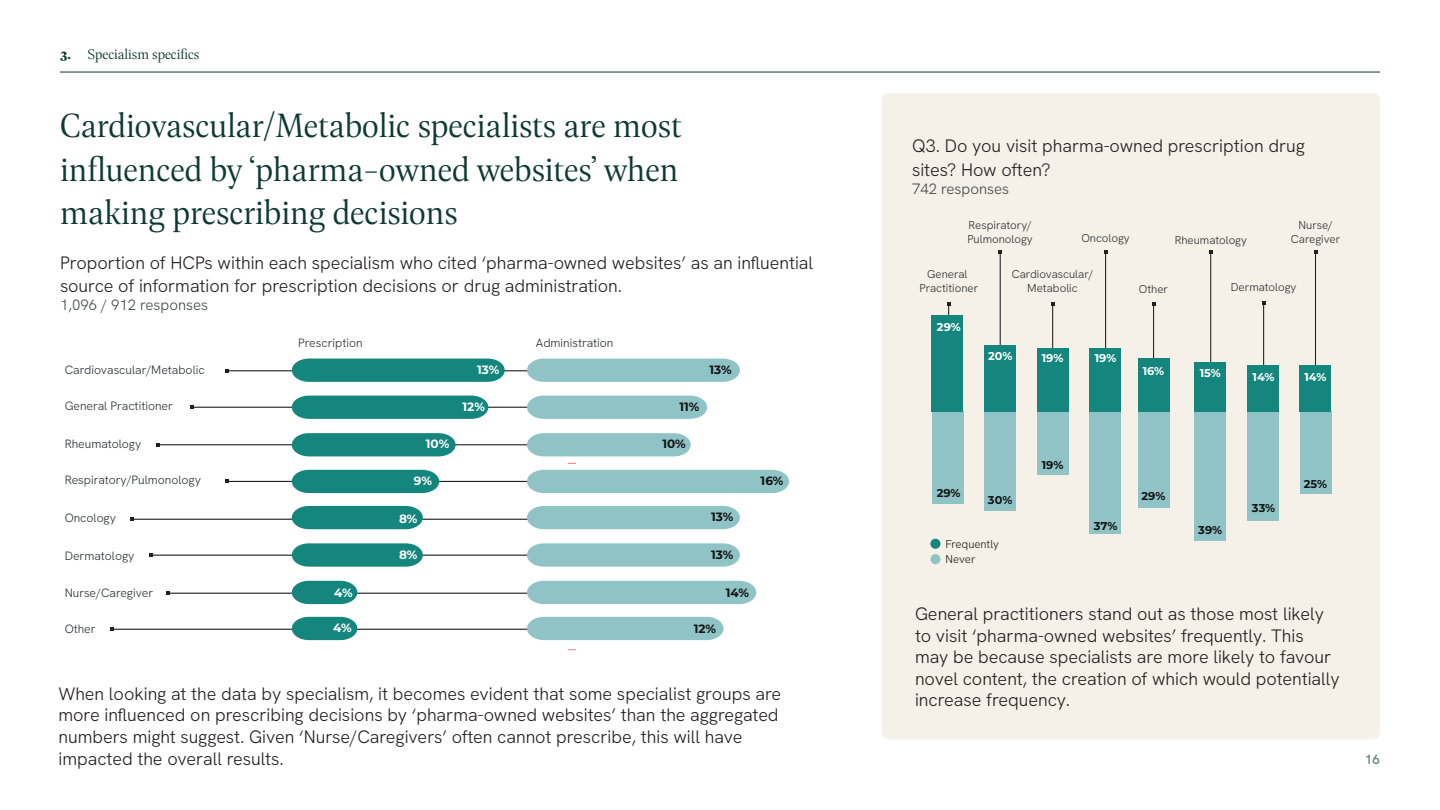
<style>
.page{position:relative;width:1440px;height:810px;background:#fff}
.page>*{position:absolute;margin:0;border:0;box-sizing:border-box;transform-origin:0 0}
.t1{font:300 36px/43.2px "Geller Headline";color:#0e3a35;text-align:justify}
.t2{font:300 18px/21.6px "Hanken Grotesk";color:#231f20}
.t3{font:300 15px "Hanken Grotesk";color:#444749}
.t4{font:300 15px "Geller Headline";color:#0e3a35}
.t5{font:300 12.08px "Hanken Grotesk";color:#2d3134}
.t6{font:700 12.08px "Montserrat";color:#111314}
.t7{font:700 12.08px "Montserrat";color:#fff}
.t8{font:300 11.4px/13.6px "Hanken Grotesk";color:#2d3134;text-align:center}
.t9{font:700 11.4px "Montserrat";color:#fff}
.t10{font:700 11.4px "Montserrat";color:#111314}
.t11{font:300 11.4px/15.4px "Hanken Grotesk";letter-spacing:-.005em;color:#231f20}
.s1{font-weight:700}
</style>
<div class="page">
<hr style="left:60px;top:72px;width:1320px;height:1px;background:#0e3a35">
<div style="left:882px;top:93px;width:498px;height:647px;background:#f5f0e8;border-radius:8px"></div>
<hr style="left:227px;top:370px;width:449px;height:1px;background:#231f20">
<svg style="left:225px;top:369px;width:4px;height:4px"></svg>
<hr style="left:192px;top:407px;width:449px;height:1px;background:#231f20">
<svg style="left:190px;top:405px;width:4px;height:4px"></svg>
<hr style="left:158px;top:444px;width:450px;height:1px;background:#231f20">
<hr style="left:227px;top:481px;width:555px;height:1px;background:#231f20">
<hr style="left:132px;top:519px;width:502px;height:1px;background:#231f20">
<svg style="left:130px;top:517px;width:4px;height:4px"></svg>
<hr style="left:151px;top:555px;width:502px;height:1px;background:#231f20">
<svg style="left:149px;top:553px;width:4px;height:4px"></svg>
<hr style="left:168px;top:593px;width:502px;height:1px;background:#231f20">
<svg style="left:166px;top:591px;width:4px;height:4px"></svg>
<hr style="left:112px;top:629px;width:586px;height:1px;background:#231f20">
<svg style="left:110px;top:627px;width:4px;height:4px"></svg>
<svg style="left:292px;top:359px;width:213px;height:23px;background:#1d8a82"></svg>
<svg style="left:292px;top:396px;width:196px;height:23px;background:#1d8a81"></svg>
<svg style="left:292px;top:433px;width:164px;height:23px;background:#1f8b83"></svg>
<div style="left:292px;top:470px;width:147px;height:23px;background:#14867d"></div>
<div style="left:292px;top:506px;width:131px;height:23px;background:#14867d"></div>
<svg style="left:292px;top:543px;width:131px;height:24px;background:#279087"></svg>
<svg style="left:292px;top:581px;width:65px;height:23px"></svg>
<svg style="left:292px;top:617px;width:65px;height:23px"></svg>
<svg style="left:527px;top:359px;width:213px;height:23px;background:#94c5c7"></svg>
<svg style="left:527px;top:396px;width:180px;height:23px;background:#94c5c7"></svg>
<svg style="left:527px;top:433px;width:164px;height:23px;background:#95c5c7"></svg>
<div style="left:527px;top:470px;width:262px;height:23px;background:#90c3c5"></div>
<div style="left:527px;top:506px;width:213px;height:23px;background:#90c3c5"></div>
<svg style="left:527px;top:543px;width:213px;height:24px;background:#96c6c8"></svg>
<div style="left:527px;top:581px;width:229px;height:23px;background:#90c3c5"></div>
<div style="left:527px;top:617px;width:197px;height:23px;background:#90c3c5"></div>
<hr style="left:948px;top:304px;width:1px;height:58px;background:#231f20">
<hr style="left:1000px;top:252px;width:1px;height:105px;background:#231f20">
<hr style="left:1052px;top:304px;width:1px;height:94px;background:#231f20">
<hr style="left:1153px;top:304px;width:1px;height:94px;background:#231f20">
<hr style="left:1263px;top:303px;width:1px;height:94px;background:#231f20">
<hr style="left:1105px;top:252px;width:1px;height:146px;background:#231f20">
<hr style="left:1210px;top:252px;width:1px;height:146px;background:#231f20">
<hr style="left:1315px;top:252px;width:1px;height:146px;background:#231f20">
<div style="left:1138px;top:411px;width:32px;height:97px;background:#90c3c5"></div>
<div style="left:932px;top:411px;width:31px;height:93px;background:#90c3c5"></div>
<div style="left:932px;top:315px;width:31px;height:97px;background:#14867d"></div>
<div style="left:984px;top:411px;width:32px;height:100px;background:#90c3c5"></div>
<div style="left:984px;top:345px;width:32px;height:67px;background:#14867d"></div>
<div style="left:1037px;top:411px;width:31px;height:64px;background:#90c3c5"></div>
<div style="left:1037px;top:348px;width:31px;height:64px;background:#14867d"></div>
<div style="left:1090px;top:411px;width:31px;height:123px;background:#90c3c5"></div>
<div style="left:1089px;top:348px;width:32px;height:64px;background:#14867d"></div>
<div style="left:1138px;top:358px;width:31px;height:54px;background:#14867d"></div>
<div style="left:1195px;top:411px;width:31px;height:130px;background:#90c3c5"></div>
<div style="left:1195px;top:362px;width:31px;height:50px;background:#14867d"></div>
<div style="left:1247px;top:411px;width:32px;height:110px;background:#90c3c5"></div>
<div style="left:1247px;top:365px;width:32px;height:47px;background:#14867d"></div>
<div style="left:1300px;top:411px;width:31px;height:83px;background:#90c3c5"></div>
<div style="left:1300px;top:365px;width:31px;height:47px;background:#14867d"></div>
<div style="left:930px;top:539px;width:10px;height:10px;background:#14867d;border-radius:50%"></div>
<div style="left:930px;top:554px;width:10px;height:10px;background:#90c3c5;border-radius:50%"></div>
<p class="t4" style="left:60px;top:44px;width:141px"><span class="s1">3.</span> Specialism specifics</p>
<h1 class="t1" style="left:60px;top:103px;width:623px">Cardiovascular/Metabolic specialists are most influenced by ‘pharma-owned websites’ when making prescribing decisions</h1>
<p class="t2" style="left:60px;top:250px;width:755px;line-height:23.4px">Proportion of HCPs within each specialism who cited ‘pharma-owned websites’ as an influential source of information for prescription decisions or drug administration.</p>
<p class="t3" style="left:60px;top:295px;width:150px">1,096 / 912 responses</p>
<p class="t5" style="left:65px;top:362px;width:142px">Cardiovascular/Metabolic</p>
<p class="t5" style="left:65px;top:398px;width:110px">General Practitioner</p>
<p class="t5" style="left:65px;top:436px;width:78px">Rheumatology</p>
<p class="t5" style="left:65px;top:472px;width:138px">Respiratory/Pulmonology</p>
<p class="t5" style="left:65px;top:510px;width:53px">Oncology</p>
<p class="t5" style="left:65px;top:548px;width:71px">Dermatology</p>
<p class="t5" style="left:65px;top:585px;width:90px">Nurse/Caregiver</p>
<p class="t5" style="left:65px;top:621px;width:33px">Other</p>
<p class="t5" style="left:298px;top:335px;width:66px">Prescription</p>
<p class="t5" style="left:536px;top:335px;width:79px">Administration</p>
<p class="t7" style="left:477px;top:361px;width:24px">13%</p>
<p class="t7" style="left:463px;top:398px;width:24px">12%</p>
<p class="t7" style="left:426px;top:435px;width:25px">10%</p>
<p class="t7" style="left:414px;top:472px;width:20px">9%</p>
<p class="t7" style="left:399px;top:510px;width:20px">8%</p>
<p class="t7" style="left:399px;top:546px;width:20px">8%</p>
<p class="t7" style="left:334px;top:584px;width:20px">4%</p>
<p class="t7" style="left:333px;top:619px;width:20px">4%</p>
<p class="t6" style="left:710px;top:361px;width:24px">13%</p>
<p class="t6" style="left:680px;top:398px;width:22px">11%</p>
<p class="t6" style="left:662px;top:435px;width:25px">10%</p>
<p class="t6" style="left:711px;top:508px;width:24px">13%</p>
<p class="t6" style="left:711px;top:546px;width:24px">13%</p>
<p class="t6" style="left:726px;top:584px;width:25px">14%</p>
<p class="t6" style="left:694px;top:620px;width:24px">12%</p>
<p class="t6" style="left:761px;top:472px;width:24px">16%</p>
<p class="t2" style="left:58px;top:682px;width:724px">When looking at the data by specialism, it becomes evident that some specialist groups are more influenced on prescribing decisions by ‘pharma-owned websites’ than the aggregated numbers might suggest. Given ‘Nurse/Caregivers’ often cannot prescribe, this will have impacted the overall results.</p>
<p class="t2" style="left:912px;top:134px;width:394px;line-height:23.4px">Q3. Do you visit pharma-owned prescription drug sites? How often?</p>
<p class="t3" style="left:912px;top:179px;width:99px">742 responses</p>
<p class="t8" style="left:967px;top:218px;width:67px;text-align:left">Respiratory/<br>Pulmonology</p>
<p class="t8" style="left:1081px;top:231px;width:50px">Oncology</p>
<p class="t8" style="left:919px;top:267px;width:60px">General<br>Practitioner</p>
<p class="t8" style="left:1012px;top:267px;width:83px">Cardiovascular/<br>Metabolic</p>
<p class="t8" style="left:1291px;top:218px;width:51px">Nurse/<br>Caregiver</p>
<p class="t8" style="left:1231px;top:280px;width:67px">Dermatology</p>
<p class="t8" style="left:1175px;top:233px;width:74px">Rheumatology</p>
<p class="t8" style="left:1139px;top:282px;width:31px">Other</p>
<p class="t9" style="left:937px;top:318px;width:25px">29%</p>
<p class="t9" style="left:988px;top:348px;width:26px">20%</p>
<p class="t9" style="left:1042px;top:349px;width:23px">19%</p>
<p class="t9" style="left:1095px;top:349px;width:23px">19%</p>
<p class="t9" style="left:1143px;top:363px;width:23px">16%</p>
<p class="t9" style="left:1200px;top:364px;width:23px">15%</p>
<p class="t9" style="left:1253px;top:369px;width:23px">14%</p>
<p class="t9" style="left:1305px;top:369px;width:23px">14%</p>
<p class="t10" style="left:937px;top:485px;width:25px">29%</p>
<p class="t10" style="left:988px;top:492px;width:26px">30%</p>
<p class="t11" style="left:945px;top:536px;width:55px">Frequently<br>Never</p>
<p class="t10" style="left:1042px;top:457px;width:23px">19%</p>
<p class="t10" style="left:1094px;top:517px;width:25px">37%</p>
<p class="t10" style="left:1142px;top:488px;width:25px">29%</p>
<p class="t10" style="left:1198px;top:521px;width:25px">39%</p>
<p class="t10" style="left:1252px;top:500px;width:25px">33%</p>
<p class="t10" style="left:1304px;top:476px;width:25px">25%</p>
<p class="t2" style="left:915px;top:603px;width:426px">General practitioners stand out as those most likely to visit ‘pharma-owned websites’ frequently. This may be because specialists are more likely to favour novel content, the creation of which would potentially increase frequency.</p>
</div>
